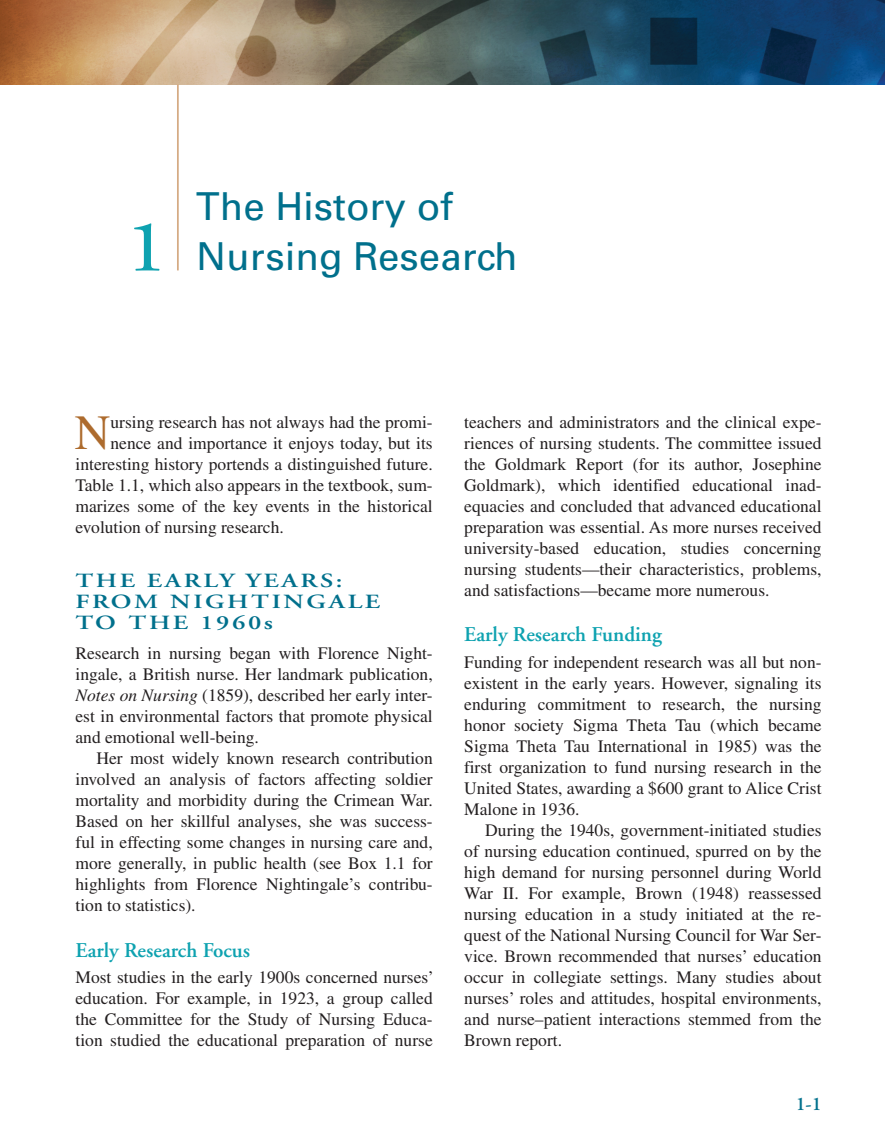
<style>
.page{position:relative;width:885px;height:1128px;background:#fff}
.page>*{position:absolute;margin:0;border:0;box-sizing:border-box;transform-origin:0 0}
.t1{font:49.18px "Times";color:#ad6b2d}
.t2{font:38.5px/50.8px "Univers";color:#00708c;text-align:center}
.t3{font:600 21px "Adobe Garamond";color:#0ea2b0}
.t4{font:600 20.12px/21px "Adobe Garamond";letter-spacing:.1em;color:#00708c;scale:1.3 1}
.t5{font:600 19.25px "Adobe Garamond";color:#00708c}
.t6{font:17.5px/21px "Times";color:#231f20;text-align:justify}
.s1{font-family:"Adobe Garamond";font-size:73.5px;color:#0ea2b0}
.s2{font-style:italic}
</style>
<div class="page">
<img style="left:0;top:0;width:884px;height:84px">
<hr style="left:177px;top:84px;width:2px;height:186px;background:#d5ab84">
<h2 class="t2" style="left:123px;top:184px;width:396px">The History of<br><span class="s1">1</span> Nursing Research</h2>
<h1 class="t1" style="left:75px;top:414px;width:37px">N</h1>
<p class="t6" style="left:110px;top:413px;width:324px">ursing research has not always had the promi-</p>
<p class="t6" style="left:110px;top:434px;width:324px">nence and importance it enjoys today, but its</p>
<p class="t6" style="left:75px;top:455px;width:359px">interesting history portends a distinguished future.</p>
<p class="t6" style="left:75px;top:476px;width:359px">Table 1.1, which also appears in the textbook, sum-</p>
<p class="t6" style="left:75px;top:497px;width:359px">marizes some of the key events in the historical</p>
<p class="t6" style="left:75px;top:518px;width:210px">evolution of nursing research.</p>
<p class="t4" style="left:75px;top:572px;width:236px">THE EARLY YEARS:<br>FROM NIGHTINGALE<br>TO THE 1960s</p>
<p class="t6" style="left:75px;top:644px;width:359px">Research in nursing began with Florence Night&shy;ingale, a British nurse. Her landmark publication, <span class="s2">Notes on Nursing</span> (1859), described her early inter&shy;est in environmental factors that promote physical and emotional well-being.</p>
<p class="t6" style="left:75px;top:749px;width:359px;text-indent:21px">Her most widely known research contribution involved an analysis of factors affecting soldier mortality and morbidity during the Crimean War.<br>Based on her skillful analyses, she was success&shy;ful in effecting some changes in nursing care and, more generally, in public health (see Box 1.1 for highlights from Florence Nightingale’s contribu&shy;tion to statistics).</p>
<p class="t3" style="left:75px;top:941px;width:176px">Early Research Focus</p>
<p class="t6" style="left:75px;top:968px;width:360px">Most studies in the early 1900s concerned nurses’ education. For example, in 1923, a group called the Committee for the Study of Nursing Educa&shy;tion studied the educational preparation of nurse</p>
<p class="t6" style="left:464px;top:413px;width:359px">teachers and administrators and the clinical expe&shy;riences of nursing students. The committee issued the Goldmark Report (for its author, Josephine Goldmark), which identified educational inad&shy;equacies and concluded that advanced educational preparation was essential. As more nurses received university-based education, studies concerning nursing students—their characteristics, problems, and satisfactions—became more numerous.</p>
<p class="t3" style="left:464px;top:626px;width:199px">Early Research Funding</p>
<p class="t6" style="left:464px;top:653px;width:359px">Funding for independent research was all but non&shy;existent in the early years. However, signaling its enduring commitment to research, the nursing honor society Sigma Theta Tau (which became Sigma Theta Tau International in 1985) was the first organization to fund nursing research in the United States, awarding a $600 grant to Alice Crist Malone in 1936.</p>
<p class="t6" style="left:464px;top:821px;width:359px;text-indent:21px">During the 1940s, government-initiated studies of nursing education continued, spurred on by the high demand for nursing personnel during World War II. For example, Brown (1948) reassessed nursing education in a study initiated at the re&shy;quest of the National Nursing Council for War Ser&shy;vice. Brown recommended that nurses’ education occur in collegiate settings. Many studies about nurses’ roles and attitudes, hospital environments, and nurse–patient interactions stemmed from the Brown report.</p>
<p class="t5" style="left:795px;top:1096px;width:27px">1-1</p>
</div>
